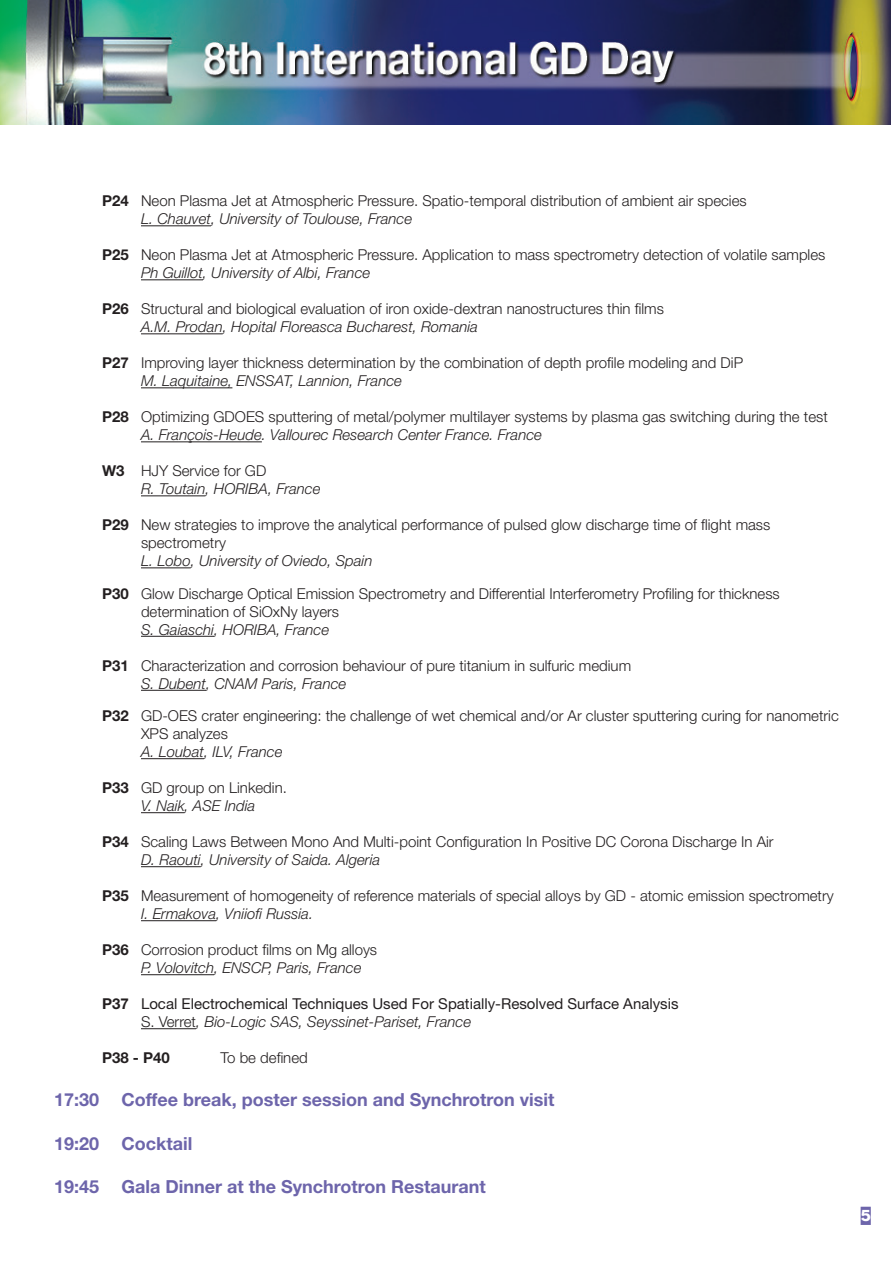
<style>
.page{position:relative;width:893px;height:1263px;background:#fff}
.page>*{position:absolute;margin:0;border:0;box-sizing:border-box;transform-origin:0 0}
.t1{font:700 18px "Helvetica Neue LT Std";color:#6d65ab}
.t2{font:300 15px/18px "Helvetica Neue LT Std";color:#231f20}
.t3{font:italic 300 15px "Helvetica Neue LT Std";color:#231f20}
.t4{font:15px "Helvetica Neue LT Std";color:#231f20}
.t5{font:700 15px "Helvetica Neue LT Std";color:#231f20}
.t6{font:15px "Adver Gothic Cam CTT";color:#6d65ab}
.s1{font-weight:700}
.s2{font-style:italic}
.s3{font-style:normal}
</style>
<div class="page">
<img style="left:0;top:0;width:890px;height:125px">
<hr style="left:141px;top:225px;width:70px;height:1px;background:#231f20">
<hr style="left:141px;top:279px;width:62px;height:1px;background:#231f20">
<hr style="left:141px;top:333px;width:82px;height:1px;background:#231f20">
<hr style="left:141px;top:387px;width:91px;height:1px;background:#231f20">
<hr style="left:141px;top:441px;width:121px;height:1px;background:#231f20">
<hr style="left:141px;top:495px;width:64px;height:1px;background:#231f20">
<hr style="left:141px;top:567px;width:50px;height:1px;background:#231f20">
<hr style="left:141px;top:636px;width:73px;height:1px;background:#231f20">
<hr style="left:141px;top:690px;width:65px;height:1px;background:#231f20">
<hr style="left:141px;top:758px;width:63px;height:1px;background:#231f20">
<hr style="left:141px;top:812px;width:44px;height:1px;background:#231f20">
<hr style="left:141px;top:866px;width:60px;height:1px;background:#231f20">
<hr style="left:141px;top:920px;width:75px;height:1px;background:#231f20">
<hr style="left:141px;top:974px;width:73px;height:1px;background:#231f20">
<hr style="left:141px;top:1028px;width:55px;height:1px;background:#231f20">
<p class="t2" style="left:141px;top:192px;width:607px;text-indent:-39px"><span class="s1">P24</span> Neon Plasma Jet at Atmospheric Pressure. Spatio-temporal distribution of ambient air species<br><span class="s2">L. Chauvet, University of Toulouse, France</span></p>
<p class="t2" style="left:102px;top:246px;width:725px"><span class="s1">P25</span> Neon Plasma Jet at Atmospheric Pressure. Application to mass spectrometry detection of volatile samples</p>
<p class="t3" style="left:141px;top:264px;width:231px">Ph Guillot, University of Albi, France</p>
<p class="t2" style="left:102px;top:300px;width:563px"><span class="s1">P26</span> Structural and biological evaluation of iron oxide-dextran nanostructures thin films</p>
<p class="t3" style="left:141px;top:318px;width:339px">A.M. Prodan, Hopital Floreasca Bucharest, Romania</p>
<p class="t2" style="left:102px;top:354px;width:643px"><span class="s1">P27</span> Improving layer thickness determination by the combination of depth profile modeling and DiP</p>
<p class="t3" style="left:141px;top:372px;width:263px">M. Laquitaine, ENSSAT, Lannion, France</p>
<p class="t2" style="left:102px;top:408px;width:727px"><span class="s1">P28</span> Optimizing GDOES sputtering of metal/polymer multilayer systems by plasma gas switching during the test</p>
<p class="t3" style="left:141px;top:426px;width:403px">A. François-Heude. Vallourec Research Center France. France</p>
<p class="t2" style="left:102px;top:462px;width:166px"><span class="s1">W3</span> HJY Service for GD</p>
<p class="t3" style="left:141px;top:480px;width:181px">R. Toutain, HORIBA, France</p>
<p class="t2" style="left:141px;top:516px;width:631px;text-indent:-39px"><span class="s1">P29</span> New strategies to improve the analytical performance of pulsed glow discharge time of flight mass spectrometry</p>
<p class="t3" style="left:141px;top:552px;width:233px">L. Lobo, University of Oviedo, Spain</p>
<p class="t2" style="left:141px;top:584px;width:640px;text-indent:-39px"><span class="s1">P30</span> Glow Discharge Optical Emission Spectrometry and Differential Interferometry Profiling for thickness determination of SiOxNy layers</p>
<p class="t3" style="left:141px;top:620px;width:190px">S. Gaiaschi, HORIBA, France</p>
<p class="t2" style="left:102px;top:656px;width:531px"><span class="s1">P31</span> Characterization and corrosion behaviour of pure titanium in sulfuric medium</p>
<p class="t3" style="left:141px;top:674px;width:207px">S. Dubent, CNAM Paris, France</p>
<p class="t2" style="left:141px;top:706px;width:699px;text-indent:-39px"><span class="s1">P32</span> GD-OES crater engineering: the challenge of wet chemical and/or Ar cluster sputtering curing for nanometric<br>XPS analyzes</p>
<p class="t3" style="left:141px;top:743px;width:143px">A. Loubat, ILV, France</p>
<p class="t2" style="left:102px;top:778px;width:186px"><span class="s1">P33</span> GD group on Linkedin.</p>
<p class="t3" style="left:141px;top:797px;width:116px">V. Naik, ASE India</p>
<p class="t2" style="left:102px;top:832px;width:673px"><span class="s1">P34</span> Scaling Laws Between Mono And Multi-point Configuration In Positive DC Corona Discharge In Air</p>
<p class="t3" style="left:141px;top:851px;width:241px">D. Raouti, University of Saida. Algeria</p>
<p class="t2" style="left:102px;top:886px;width:733px"><span class="s1">P35</span> Measurement of homogeneity of reference materials of special alloys by GD - atomic emission spectrometry</p>
<p class="t3" style="left:141px;top:905px;width:174px">I. Ermakova, Vniiofi Russia.</p>
<p class="t2" style="left:102px;top:940px;width:277px"><span class="s1">P36</span> Corrosion product films on Mg alloys</p>
<p class="t3" style="left:141px;top:959px;width:222px">P. Volovitch, ENSCP, Paris, France</p>
<p class="t4" style="left:102px;top:995px;width:578px"><span class="s1">P37</span> Local Electrochemical Techniques Used For Spatially-Resolved Surface Analysis</p>
<p class="t3" style="left:141px;top:1013px;width:332px"><span class="s3">S. Verret</span>, Bio-Logic SAS, Seyssinet-Pariset, France</p>
<p class="t5" style="left:102px;top:1048px;width:69px">P38 - P40</p>
<p class="t2" style="left:220px;top:1048px;width:89px">To be defined</p>
<p class="t1" style="left:54px;top:1089px;width:502px">17:30 Coffee break, poster session and Synchrotron visit</p>
<p class="t1" style="left:54px;top:1132px;width:140px">19:20 Cocktail</p>
<p class="t1" style="left:54px;top:1175px;width:433px">19:45 Gala Dinner at the Synchrotron Restaurant</p>
<p class="t6" style="left:861px;top:1206px;width:12px">5</p>
</div>
